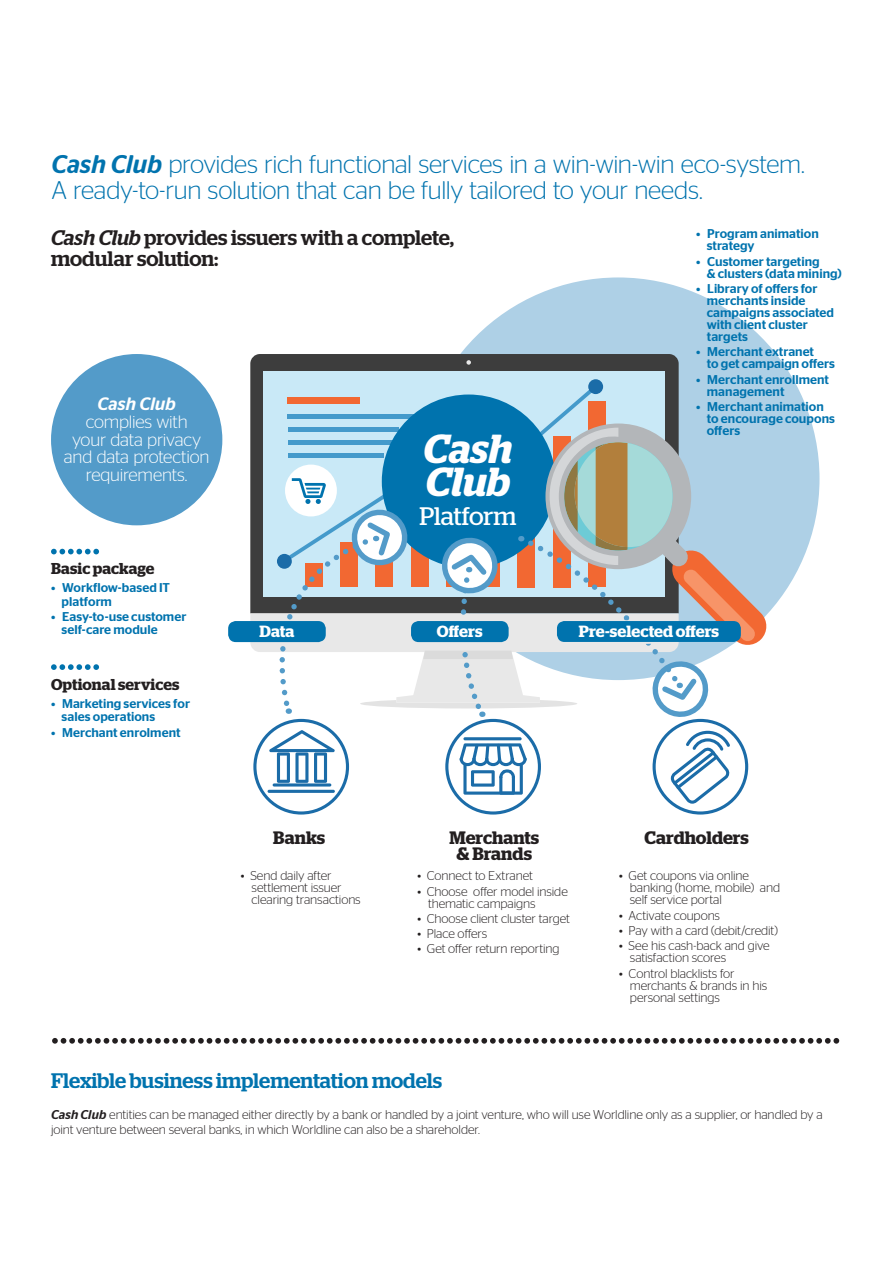
<style>
.page{position:relative;width:893px;height:1263px;background:#fff}
.page>*{position:absolute;margin:0;border:0;box-sizing:border-box;transform-origin:0 0}
.PARAGRAPH_SUB-HEADLI{font:italic 600 40.5px/33.8px "Stag";letter-spacing:-.005em;color:#fff}
.SUB-HEADLINE{font:300 25.5px "Stag Sans";letter-spacing:-.015em;color:#0073ae}
.PARAGRAPH_SUB-HEADLI-2{font:25.35px "Stag";letter-spacing:-.01em;color:#fff}
.BLUE_PARAGRAPH_HEADL{font:500 21px/21px "Stag";letter-spacing:-.005em;color:#231f20}
.BLUE_PARAGRAPH_HEADL-2{font:500 21px "Stag";letter-spacing:-.005em;color:#0073ae}
.SUB-HEADLINE-2{font:300 18px/18px "Stag Sans";letter-spacing:-.01em;color:#fff;text-align:center}
.SMALL_TITLE_RIGHT{font:600 18px "Stag";letter-spacing:.005em;color:#231f20}
.SUB-HEADLINE-3{font:italic 500 18px "Stag Sans";color:#fff}
.SMALL_TITLE_RIGHT-2{font:600 16.2px "Stag";letter-spacing:.005em;color:#fff}
.PARAGRAPH_SUB-HEADLI-3{font:600 15.75px "Stag";letter-spacing:.005em;color:#231f20}
.BLUE_PARAGRAPH_HEADL-3{font:300 12.75px/12px "Stag Sans";letter-spacing:-.01em;color:#231f20}
.BLUE_PARAGRAPH_HEADL-4{font:500 12.75px/12px "Stag Sans";letter-spacing:.005em;color:#0073ae}
.s1{font-weight:500;font-style:italic}
.s2{font-style:italic}
</style>
<div class="page">
<div style="left:417px;top:277px;width:402px;height:403px;background:#aed0e6;border-radius:50%"></div>
<svg style="left:52px;top:1038px;width:787px;height:6px"></svg>
<div style="left:51px;top:354px;width:171px;height:171px;background:#539bc9;border-radius:50%"></div>
<div style="left:250px;top:354px;width:429px;height:69px;background:#3d3d3d"></div>
<svg style="left:466px;top:360px;width:5px;height:5px"></svg>
<div style="left:264px;top:371px;width:401px;height:225px;background:#c9e9f7"></div>
<div style="left:588px;top:402px;width:18px;height:185px;background:#f26832"></div>
<svg style="left:287px;top:389px;width:311px;height:34px"></svg>
<div style="left:588px;top:379px;width:15px;height:15px;background:#1b6ca8;border-radius:50%"></div>
<div style="left:382px;top:394px;width:174px;height:174px;background:#0073ae;border-radius:50%"></div>
<svg style="left:51px;top:549px;width:48px;height:5px"></svg>
<svg style="left:51px;top:664px;width:48px;height:6px"></svg>
<svg style="left:250px;top:423px;width:518px;height:391px"></svg>
<div style="left:228px;top:621px;width:98px;height:21px;background:#0073ae;border-radius:8px"></div>
<div style="left:411px;top:621px;width:98px;height:21px;background:#0073ae;border-radius:8px"></div>
<div style="left:557px;top:621px;width:184px;height:21px;background:#0073ae;border-radius:8px"></div>
<p class="SUB-HEADLINE" style="left:52px;top:151px;width:755px"><span class="s1">Cash Club</span> provides rich functional services in a win-win-win eco-system.</p>
<p class="SUB-HEADLINE" style="left:52px;top:176px;width:653px">A ready-to-run solution that can be fully tailored to your needs.</p>
<p class="BLUE_PARAGRAPH_HEADL" style="left:51px;top:227px;width:405px"><span class="s2">Cash Club</span> provides issuers with a complete, modular solution:</p>
<p class="SUB-HEADLINE-3" style="left:98px;top:393px;width:80px">Cash Club</p>
<p class="SUB-HEADLINE-2" style="left:86px;top:412px;width:103px">complies with</p>
<p class="SUB-HEADLINE-2" style="left:64px;top:430px;width:147px">your data privacy and data protection requirements.</p>
<p class="PARAGRAPH_SUB-HEADLI" style="left:424px;top:431px;width:90px">Cash<br>Club</p>
<p class="PARAGRAPH_SUB-HEADLI-2" style="left:419px;top:501px;width:99px">Platform</p>
<p class="BLUE_PARAGRAPH_HEADL-4" style="left:707px;top:228px;width:113px;text-indent:-11px">• Program animation strategy</p>
<p class="BLUE_PARAGRAPH_HEADL-4" style="left:707px;top:255px;width:137px;text-indent:-11px">• Customer targeting<br>&amp; clusters (data mining)</p>
<p class="BLUE_PARAGRAPH_HEADL-4" style="left:707px;top:283px;width:129px;text-indent:-11px">• Library of offers for merchants inside campaigns associated with client cluster targets</p>
<p class="BLUE_PARAGRAPH_HEADL-4" style="left:707px;top:346px;width:130px;text-indent:-11px">• Merchant extranet<br>to get campaign offers</p>
<p class="BLUE_PARAGRAPH_HEADL-4" style="left:707px;top:373px;width:124px;text-indent:-11px">• Merchant enrollment management</p>
<p class="BLUE_PARAGRAPH_HEADL-4" style="left:707px;top:400px;width:130px;text-indent:-11px">• Merchant animation to encourage coupons offers</p>
<p class="PARAGRAPH_SUB-HEADLI-3" style="left:51px;top:559px;width:105px">Basic package</p>
<p class="BLUE_PARAGRAPH_HEADL-4" style="left:62px;top:581px;width:110px;line-height:13.5px;text-indent:-11px">• Workflow-based IT platform</p>
<p class="BLUE_PARAGRAPH_HEADL-4" style="left:62px;top:610px;width:126px;line-height:13.5px;text-indent:-11px">• Easy-to-use customer self-care module</p>
<p class="PARAGRAPH_SUB-HEADLI-3" style="left:51px;top:675px;width:130px">Optional services</p>
<p class="BLUE_PARAGRAPH_HEADL-4" style="left:62px;top:697px;width:130px;line-height:13.5px;text-indent:-11px">• Marketing services for sales operations</p>
<p class="BLUE_PARAGRAPH_HEADL-4" style="left:51px;top:726px;width:131px">• Merchant enrolment</p>
<p class="SMALL_TITLE_RIGHT-2" style="left:259px;top:622px;width:37px">Data</p>
<p class="SMALL_TITLE_RIGHT-2" style="left:437px;top:622px;width:47px">Offers</p>
<p class="SMALL_TITLE_RIGHT-2" style="left:579px;top:622px;width:142px">Pre-selected offers</p>
<p class="SMALL_TITLE_RIGHT" style="left:273px;top:827px;width:54px">Banks</p>
<p class="SMALL_TITLE_RIGHT" style="left:645px;top:827px;width:106px">Cardholders</p>
<p class="SMALL_TITLE_RIGHT" style="left:449px;top:827px;width:91px">Merchants</p>
<p class="SMALL_TITLE_RIGHT" style="left:457px;top:843px;width:77px">&amp; Brands</p>
<p class="BLUE_PARAGRAPH_HEADL-3" style="left:252px;top:870px;width:111px;text-indent:-11px">• Send daily after settlement issuer clearing transactions</p>
<p class="BLUE_PARAGRAPH_HEADL-3" style="left:417px;top:870px;width:117px">• Connect to Extranet</p>
<p class="BLUE_PARAGRAPH_HEADL-3" style="left:428px;top:885px;width:141px;text-indent:-11px">• Choose offer model inside thematic campaigns</p>
<p class="BLUE_PARAGRAPH_HEADL-3" style="left:417px;top:912px;width:154px">• Choose client cluster target</p>
<p class="BLUE_PARAGRAPH_HEADL-3" style="left:417px;top:927px;width:71px">• Place offers</p>
<p class="BLUE_PARAGRAPH_HEADL-3" style="left:417px;top:943px;width:144px">• Get offer return reporting</p>
<p class="BLUE_PARAGRAPH_HEADL-3" style="left:630px;top:870px;width:152px;text-indent:-11px">• Get coupons via online banking (home, mobile) and self service portal</p>
<p class="BLUE_PARAGRAPH_HEADL-3" style="left:619px;top:909px;width:102px">• Activate coupons</p>
<p class="BLUE_PARAGRAPH_HEADL-3" style="left:619px;top:924px;width:160px">• Pay with a card (debit/credit)</p>
<p class="BLUE_PARAGRAPH_HEADL-3" style="left:630px;top:940px;width:141px;text-indent:-11px">• See his cash-back and give satisfaction scores</p>
<p class="BLUE_PARAGRAPH_HEADL-3" style="left:630px;top:967px;width:139px;text-indent:-11px">• Control blacklists for merchants &amp; brands in his personal settings</p>
<p class="BLUE_PARAGRAPH_HEADL-2" style="left:51px;top:1069px;width:393px">Flexible business implementation models</p>
<p class="BLUE_PARAGRAPH_HEADL-3" style="left:51px;top:1107px;width:773px;line-height:15.3px"><span class="s1">Cash Club</span> entities can be managed either directly by a bank or handled by a joint venture, who will use Worldline only as a supplier, or handled by a joint venture between several banks, in which Worldline can also be a shareholder.</p>
</div>
